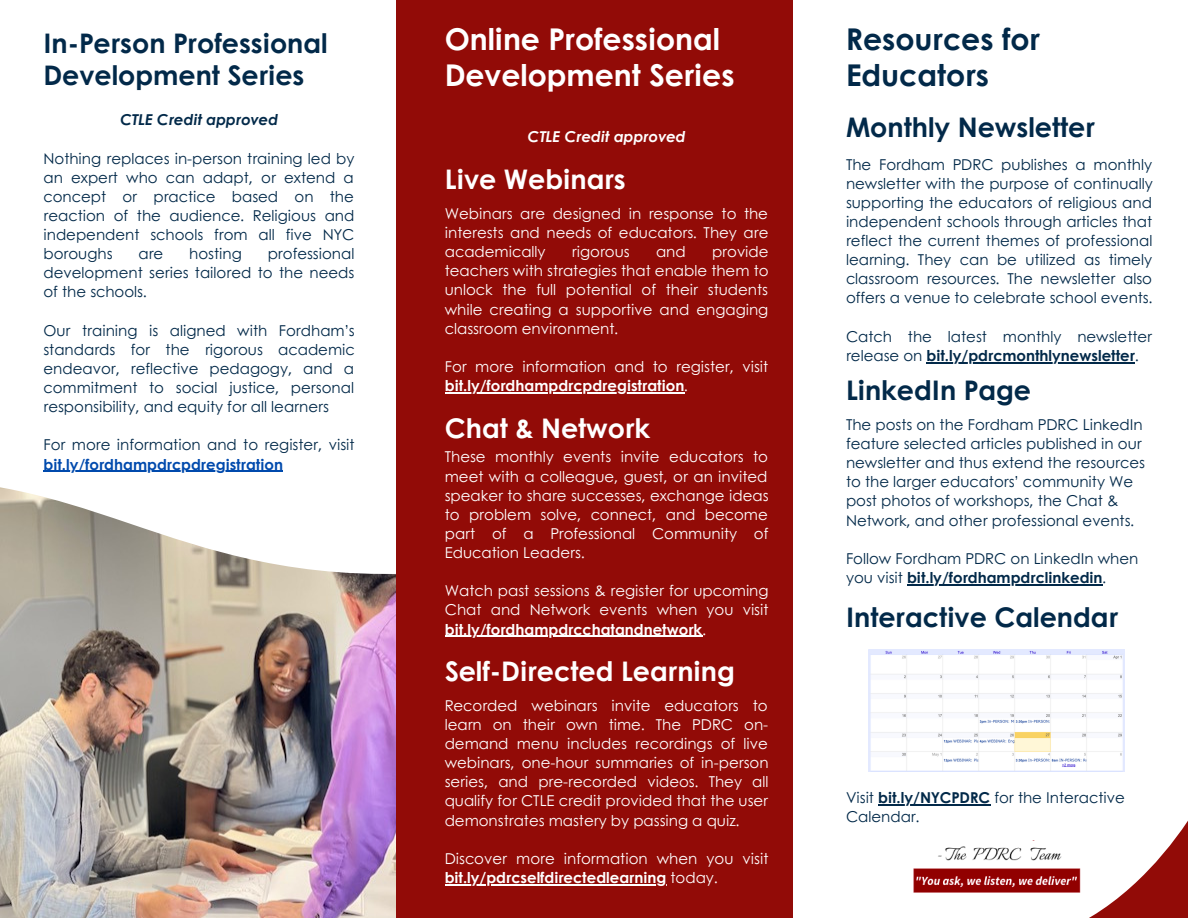
<style>
.page{position:relative;width:1188px;height:918px;background:#fff}
.page>*{position:absolute;margin:0;border:0;box-sizing:border-box;transform-origin:0 0}
.t1{font:700 30px/36px "Century Gothic";color:#fff}
.t2{font:700 30px/36px "Century Gothic";color:#022949}
.t3{font:700 27px/32.7px "Century Gothic";color:#022949}
.t4{font:700 27px "Century Gothic";color:#fff}
.t5{font:15px/19.2px "Century Gothic";color:#022949}
.t6{font:15px/19.2px "Century Gothic";color:#fff;text-align:justify}
.t7{font:italic 700 15px "Century Gothic";color:#022949}
.t8{font:italic 700 15px "Century Gothic";color:#fff}
.s1{font-weight:700;color:#004aad}
.s2{font-weight:700}
</style>
<div class="page">
<img style="left:0;top:579px;width:396px;height:339px">
<div style="left:396px;top:0;width:397px;height:918px;background:#920b07"></div>
<svg style="left:0;top:470px;width:396px;height:109px"></svg>
<svg style="left:990px;top:804px;width:198px;height:114px"></svg>
<img style="left:913px;top:841px;width:179px;height:57px">
<img style="left:869px;top:650px;width:255px;height:121px">
<hr style="left:43px;top:471px;width:240px;height:1px;background:#004aad">
<hr style="left:927px;top:362px;width:208px;height:1px;background:#022949">
<hr style="left:445px;top:392px;width:239px;height:1px;background:#fff">
<hr style="left:907px;top:584px;width:196px;height:1px;background:#022949">
<hr style="left:445px;top:636px;width:257px;height:1px;background:#fff">
<hr style="left:445px;top:884px;width:221px;height:1px;background:#fff">
<hr style="left:878px;top:804px;width:112px;height:2px;background:#022949">
<p class="t3" style="left:43px;top:25px;width:286px">In-Person Professional<br>Development Series</p>
<p class="t7" style="left:120px;top:109px;width:159px">CTLE Credit approved</p>
<p class="t5" style="left:43px;top:148px;width:313px;text-align:justify">Nothing replaces in-person training led by an expert who can adapt, or extend a concept or practice based on the reaction of the audience. Religious and independent schools from all five NYC boroughs</p>
<p class="t5" style="left:43px;top:243px;width:312px;text-align:justify;text-indent:224px">professional development series tailored to the needs of the schools.</p>
<p class="t5" style="left:43px;top:320px;width:313px;text-align:justify">Our training is aligned with Fordham’s standards for the rigorous academic endeavor, reflective pedagogy, and a commitment to social justice, personal responsibility, and equity for all learners</p>
<p class="t5" style="left:43px;top:435px;width:313px">For more information and to register, visit <span class="s1">bit.ly/fordhampdrcpdregistration</span></p>
<p class="t5" style="left:138px;top:243px;width:26px">are</p>
<p class="t5" style="left:189px;top:243px;width:54px">hosting</p>
<p class="t1" style="left:445px;top:19px;width:291px">Online Professional<br>Development Series</p>
<p class="t8" style="left:528px;top:125px;width:159px">CTLE Credit approved</p>
<p class="t4" style="left:445px;top:159px;width:182px">Live Webinars</p>
<p class="t6" style="left:445px;top:203px;width:325px">Webinars are designed in response to the interests and needs of educators. They are academically</p>
<p class="t6" style="left:445px;top:241px;width:325px;text-indent:267px">provide teachers with strategies that enable them to unlock the full potential of their students while creating a supportive and engaging classroom environment.</p>
<p class="t6" style="left:445px;top:356px;width:325px">For more information and to register, visit <span class="s2">bit.ly/fordhampdrcpdregistration</span>.</p>
<p class="t6" style="left:572px;top:241px;width:59px">rigorous</p>
<p class="t6" style="left:656px;top:241px;width:31px">and</p>
<p class="t4" style="left:445px;top:407px;width:207px">Chat &amp; Network</p>
<p class="t6" style="left:445px;top:447px;width:325px">These monthly events invite educators to meet with a colleague, guest, or an invited speaker to share successes, exchange ideas to problem solve, connect, and become part of a Professional Community of Education Leaders.</p>
<p class="t6" style="left:445px;top:581px;width:325px">Watch past sessions &amp; register for upcoming Chat and Network events when you visit <span class="s2">bit.ly/fordhampdrcchatandnetwork</span>.</p>
<p class="t4" style="left:445px;top:651px;width:292px">Self-Directed Learning</p>
<p class="t6" style="left:445px;top:695px;width:325px">Recorded webinars invite educators to learn on their own time. The PDRC on&shy;demand menu includes recordings of live webinars, one-hour summaries of in-person series, and pre-recorded videos. They all qualify for CTLE credit provided that the user demonstrates mastery by passing a quiz.</p>
<p class="t6" style="left:445px;top:848px;width:325px">Discover more information when you visit <span class="s2">bit.ly/pdrcselfdirectedlearning</span> today.</p>
<p class="t2" style="left:846px;top:19px;width:196px">Resources for<br>Educators</p>
<p class="t3" style="left:846px;top:110px;width:250px">Monthly Newsletter</p>
<p class="t5" style="left:846px;top:154px;width:308px;text-align:justify">The Fordham PDRC publishes a monthly newsletter with the purpose of continually supporting the educators of religious and independent schools through articles that reflect the current themes of professional learning. They can be utilized as timely classroom resources. The newsletter also offers a venue to celebrate school events.</p>
<p class="t5" style="left:846px;top:326px;width:308px">Catch the latest monthly newsletter release on <span class="s2">bit.ly/pdrcmonthlynewsletter</span>.</p>
<p class="t3" style="left:846px;top:373px;width:187px">LinkedIn Page</p>
<p class="t5" style="left:846px;top:414px;width:300px">The posts on the Fordham PDRC LinkedIn feature selected articles published in our newsletter and thus extend the resources to the larger educators’ community We post photos of workshops, the Chat &amp; Network, and other professional events.</p>
<p class="t5" style="left:846px;top:548px;width:294px">Follow Fordham PDRC on LinkedIn when you visit <span class="s2">bit.ly/fordhampdrclinkedin</span>.</p>
<p class="t3" style="left:846px;top:600px;width:274px">Interactive Calendar</p>
<p class="t5" style="left:846px;top:788px;width:280px">Visit <span class="s2">bit.ly/NYCPDRC</span> for the Interactive<br>Calendar.</p>
</div>
